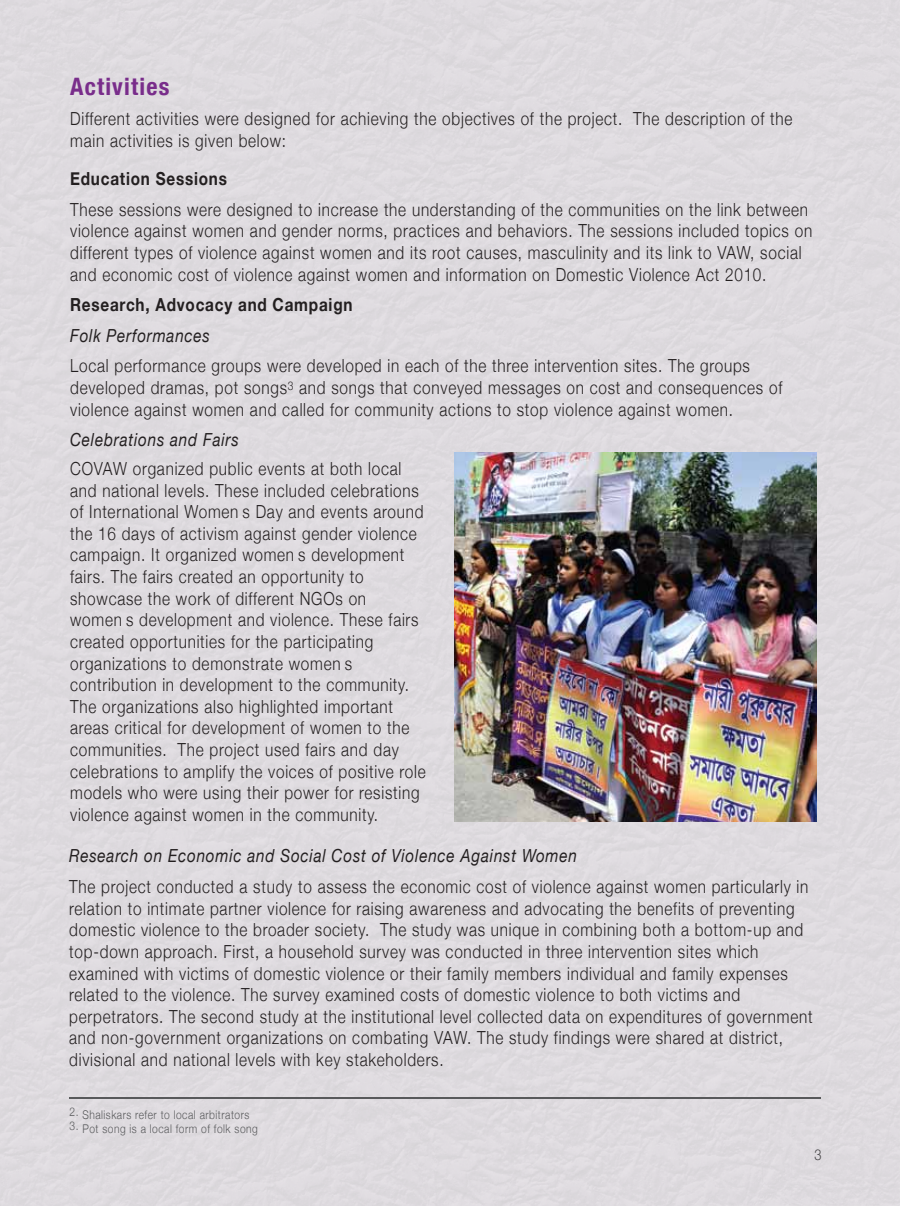
<style>
.page{position:relative;width:900px;height:1206px;background:#fff}
.page>*{position:absolute;margin:0;border:0;box-sizing:border-box;transform-origin:0 0}
.t1{font:700 condensed 24px "Helvetica Neue";letter-spacing:.05em;color:#792d8b}
.t2{font:300 18px/21.6px "Helvetica Neue";letter-spacing:.05em;color:#231f20;scale:.85 1}
.t3{font:italic 18px "Helvetica Neue";letter-spacing:.05em;color:#231f20;scale:.85 1}
.t4{font:700 18px "Helvetica Neue";letter-spacing:.05em;color:#231f20;scale:.85 1}
.t5{font:300 15px "Helvetica Neue";color:#414042;scale:.85 1}
.t6{font:300 12px "Helvetica Neue";letter-spacing:.05em;color:#58595b;scale:.85 1}
</style>
<div class="page">
<img style="left:899px;top:0;width:1px;height:1205px">
<div style="left:0;top:0;width:687px;height:1205px;background:#dedadf"></div>
<div style="left:687px;top:0;width:212px;height:1205px;background:#dedadf"></div>
<hr style="left:70px;top:1097px;width:750px;height:1px;background:#58595b">
<img style="left:454px;top:453px;width:362px;height:368px">
<h1 class="t1" style="left:70px;top:72px;width:101px">Activities</h1>
<p class="t2" style="left:70px;top:108px;width:851px">Different activities were designed for achieving the objectives of the project. The description of the main activities is given below:</p>
<p class="t4" style="left:70px;top:167px;width:186px">Education Sessions</p>
<p class="t2" style="left:70px;top:198px;width:874px">These sessions were designed to increase the understanding of the communities on the link between violence against women and gender norms, practices and behaviors. The sessions included topics on different types of violence against women and its root causes, masculinity and its link to VAW, social and economic cost of violence against women and information on Domestic Violence Act 2010.</p>
<p class="t4" style="left:70px;top:293px;width:334px">Research, Advocacy and Campaign</p>
<p class="t3" style="left:70px;top:324px;width:166px">Folk Performances</p>
<p class="t2" style="left:70px;top:355px;width:839px">Local performance groups were developed in each of the three intervention sites. The groups developed dramas, pot songs<sup>3</sup> and songs that conveyed messages on cost and consequences of violence against women and called for community actions to stop violence against women.</p>
<p class="t3" style="left:70px;top:429px;width:200px">Celebrations and Fairs</p>
<p class="t2" style="left:70px;top:457px;width:420px">COVAW organized public events at both local and national levels. These included celebrations of International WomenÕ s Day and events around the 16 days of activism against gender violence campaign. It organized womenÕ s development fairs. The fairs created an opportunity to showcase the work of different NGOs on<br>womenÕ s development and violence. These fairs created opportunities for the participating organizations to demonstrate womenÕ s contribution in development to the community.<br>The organizations also highlighted important areas critical for development of women to the communities. The project used fairs and day celebrations to amplify the voices of positive role models who were using their power for resisting violence against women in the community.</p>
<p class="t3" style="left:69px;top:845px;width:598px">Research on Economic and Social Cost of Violence Against Women</p>
<p class="t2" style="left:69px;top:875px;width:876px">The project conducted a study to assess the economic cost of violence against women particularly in relation to intimate partner violence for raising awareness and advocating the benefits of preventing domestic violence to the broader society. The study was unique in combining both a bottom-up and top-down approach. First, a household survey was conducted in three intervention sites which examined with victims of domestic violence or their family members individual and family expenses related to the violence. The survey examined costs of domestic violence to both victims and perpetrators. The second study at the institutional level collected data on expenditures of government and non-government organizations on combating VAW. The study findings were shared at district, divisional and national levels with key stakeholders.</p>
<p class="t6" style="left:70px;top:1106px;width:213px">2. Shaliskars refer to local arbitrators</p>
<p class="t6" style="left:70px;top:1121px;width:223px">3. Pot song is a local form of folk song</p>
<p class="t5" style="left:814px;top:1145px;width:10px">3</p>
</div>
